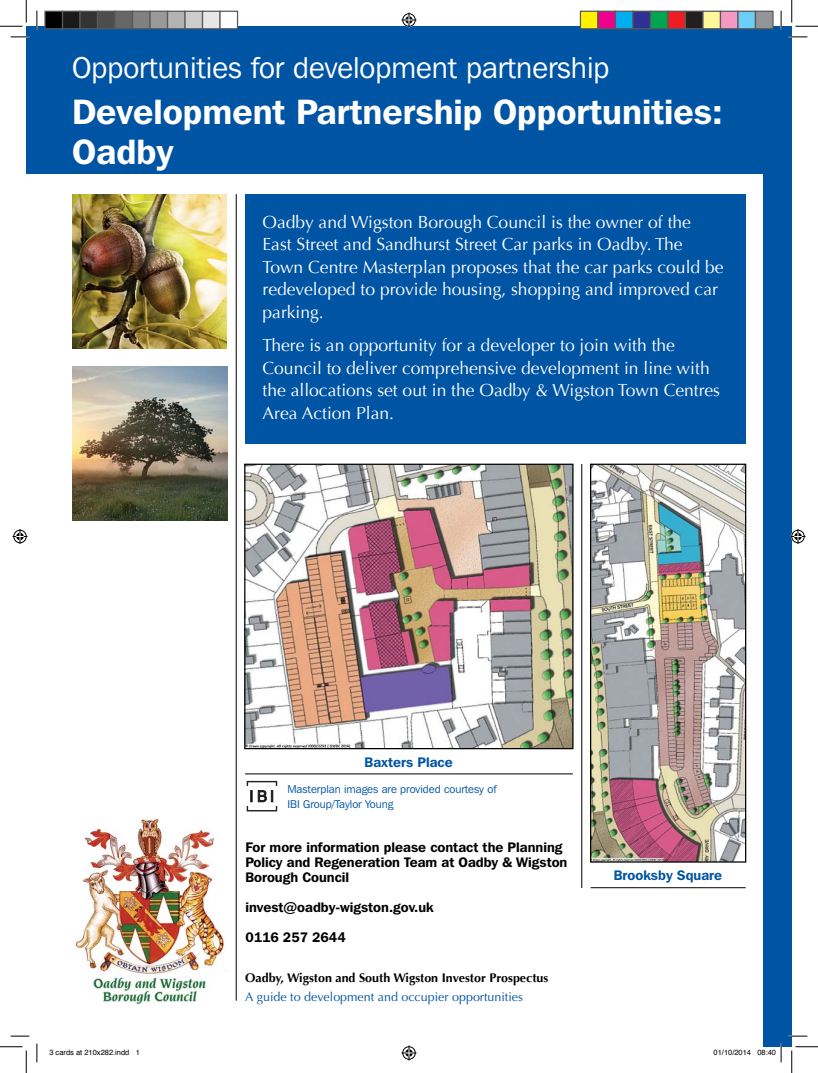
<style>
.page{position:relative;width:818px;height:1073px;background:#fff}
.page>*{position:absolute;margin:0;border:0;box-sizing:border-box;transform-origin:0 0}
.t1{font:600 35px/40px "Franklin Gothic IT Cby BT";color:#fff}
.t2{font:30px "Franklin Gothic IT Cby BT";color:#fff}
.t3{font:17.5px/22.5px "Optima";color:#fff}
.t4{font:600 13.75px/15px "Franklin Gothic IT Cby BT";color:#000}
.t5{font:600 13.75px "Franklin Gothic IT Cby BT";color:#0054a4}
.t6{font:700 12.5px "Optima";color:#000}
.t7{font:12.5px "Optima";color:#0054a4}
.t8{font:11.25px/15px "Franklin Gothic IT Cby BT";color:#0054a4}
.t9{font:7.5px "Helvetica";color:#000}
</style>
<div class="page">
<div style="left:763px;top:53px;width:29px;height:994px;background:#0054a4"></div>
<div style="left:245px;top:194px;width:500px;height:249px;background:#0054a4"></div>
<svg style="left:791px;top:1047px;width:27px;height:26px"></svg>
<svg style="left:0;top:1047px;width:27px;height:26px"></svg>
<svg style="left:791px;top:0;width:27px;height:27px"></svg>
<svg style="left:0;top:0;width:27px;height:27px"></svg>
<svg style="left:37px;top:1044px;width:1px;height:18px"></svg>
<svg style="left:11px;top:1036px;width:18px;height:1px"></svg>
<svg style="left:780px;top:1044px;width:2px;height:18px"></svg>
<svg style="left:788px;top:1035px;width:19px;height:2px"></svg>
<hr style="left:236px;top:194px;width:1px;height:807px;background:#000">
<hr style="left:245px;top:774px;width:328px;height:1px;background:#000">
<hr style="left:581px;top:464px;width:1px;height:424px;background:#000">
<div style="left:247px;top:781px;width:30px;height:30px;border:1px solid #231f20"></div>
<svg style="left:244px;top:786px;width:36px;height:20px"></svg>
<hr style="left:591px;top:887px;width:155px;height:1px;background:#000">
<div style="left:26px;top:26px;width:766px;height:147px;background:#0054a4"></div>
<svg style="left:11px;top:36px;width:18px;height:2px"></svg>
<svg style="left:788px;top:36px;width:19px;height:2px"></svg>
<svg style="left:36px;top:11px;width:2px;height:18px"></svg>
<svg style="left:780px;top:11px;width:2px;height:18px"></svg>
<svg style="left:401px;top:13px;width:15px;height:15px"></svg>
<div style="left:45px;top:11px;width:18px;height:18px;background:#000"></div>
<div style="left:44px;top:11px;width:19px;height:18px;border:1px solid #595959"></div>
<div style="left:63px;top:11px;width:17px;height:18px;background:#1a1a1a"></div>
<div style="left:62px;top:11px;width:19px;height:18px;border:1px solid #595959"></div>
<div style="left:80px;top:11px;width:18px;height:18px;background:#333"></div>
<div style="left:79px;top:11px;width:19px;height:18px;border:1px solid #595959"></div>
<div style="left:98px;top:11px;width:17px;height:18px;background:#4d4d4d"></div>
<div style="left:97px;top:11px;width:19px;height:18px;border:1px solid #595959"></div>
<div style="left:115px;top:11px;width:18px;height:18px;background:#666"></div>
<div style="left:114px;top:11px;width:19px;height:18px;border:1px solid #595959"></div>
<div style="left:133px;top:11px;width:17px;height:18px;background:#808080"></div>
<div style="left:132px;top:11px;width:19px;height:18px;border:1px solid #595959"></div>
<div style="left:150px;top:11px;width:18px;height:18px;background:#999"></div>
<div style="left:149px;top:11px;width:19px;height:18px;border:1px solid #595959"></div>
<div style="left:168px;top:11px;width:17px;height:18px;background:#b3b3b3"></div>
<div style="left:167px;top:11px;width:19px;height:18px;border:1px solid #595959"></div>
<div style="left:185px;top:11px;width:18px;height:18px;background:#ccc"></div>
<div style="left:184px;top:11px;width:19px;height:18px;border:1px solid #595959"></div>
<div style="left:203px;top:11px;width:17px;height:18px;background:#e6e6e6"></div>
<div style="left:202px;top:11px;width:19px;height:18px;border:1px solid #595959"></div>
<div style="left:220px;top:11px;width:18px;height:18px;background:#fff"></div>
<div style="left:219px;top:11px;width:19px;height:18px;border:1px solid #595959"></div>
<div style="left:580px;top:11px;width:18px;height:18px;background:#fff101"></div>
<div style="left:580px;top:11px;width:18px;height:18px;border:1px solid #595959"></div>
<div style="left:598px;top:11px;width:17px;height:18px;background:#ed028c"></div>
<div style="left:597px;top:11px;width:19px;height:18px;border:1px solid #595959"></div>
<div style="left:615px;top:11px;width:18px;height:18px;background:#00aeef"></div>
<div style="left:615px;top:11px;width:18px;height:18px;border:1px solid #595959"></div>
<div style="left:633px;top:11px;width:17px;height:18px;background:#2e3092"></div>
<div style="left:632px;top:11px;width:19px;height:18px;border:1px solid #595959"></div>
<div style="left:650px;top:11px;width:18px;height:18px;background:#00a54f"></div>
<div style="left:650px;top:11px;width:18px;height:18px;border:1px solid #595959"></div>
<div style="left:668px;top:11px;width:17px;height:18px;background:#ee1d23"></div>
<div style="left:667px;top:11px;width:19px;height:18px;border:1px solid #595959"></div>
<div style="left:685px;top:11px;width:18px;height:18px;background:#231f20"></div>
<div style="left:685px;top:11px;width:18px;height:18px;border:1px solid #595959"></div>
<div style="left:703px;top:11px;width:17px;height:18px;background:#fff79a"></div>
<div style="left:702px;top:11px;width:19px;height:18px;border:1px solid #595959"></div>
<div style="left:720px;top:11px;width:18px;height:18px;background:#f499c2"></div>
<div style="left:720px;top:11px;width:18px;height:18px;border:1px solid #595959"></div>
<div style="left:738px;top:11px;width:17px;height:18px;background:#6bcff6"></div>
<div style="left:737px;top:11px;width:19px;height:18px;border:1px solid #595959"></div>
<div style="left:755px;top:11px;width:18px;height:18px;background:#939598"></div>
<div style="left:755px;top:11px;width:18px;height:18px;border:1px solid #595959"></div>
<img style="left:73px;top:366px;width:154px;height:155px">
<img style="left:72px;top:194px;width:155px;height:155px">
<svg style="left:13px;top:529px;width:15px;height:15px"></svg>
<img style="left:246px;top:466px;width:325px;height:281px">
<div style="left:244px;top:464px;width:329px;height:285px;border:1px solid #000"></div>
<img style="left:592px;top:466px;width:152px;height:395px">
<div style="left:590px;top:464px;width:156px;height:399px;border:1px solid #000"></div>
<svg style="left:790px;top:529px;width:15px;height:15px"></svg>
<img style="left:75px;top:818px;width:149px;height:186px">
<svg style="left:258px;top:790px;width:15px;height:12px"></svg>
<svg style="left:401px;top:1045px;width:15px;height:15px"></svg>
<p class="t2" style="left:72px;top:49px;width:539px">Opportunities for development partnership</p>
<p class="t1" style="left:72px;top:91px;width:652px">Development Partnership Opportunities:<br>Oadby</p>
<h1 class="t3" style="left:262px;top:211px;width:463px">Oadby and Wigston Borough Council is the owner of the East Street and Sandhurst Street Car parks in Oadby. The Town Centre Masterplan proposes that the car parks could be redeveloped to provide housing, shopping and improved car parking.</h1>
<h2 class="t3" style="left:262px;top:334px;width:459px">There is an opportunity for a developer to join with the Council to deliver comprehensive development in line with the allocations set out in the Oadby &amp; Wigston Town Centres Area Action Plan.</h2>
<p class="t5" style="left:365px;top:754px;width:90px">Baxters Place</p>
<p class="t8" style="left:287px;top:781px;width:211px">Masterplan images are provided courtesy of<br>IBI Group/Taylor Young</p>
<p class="t4" style="left:245px;top:839px;width:324px">For more information please contact the Planning<br>Policy and Regeneration Team at Oadby &amp; Wigston<br>Borough Council</p>
<p class="t4" style="left:245px;top:892px;width:190px;line-height:30px">invest@oadby-wigston.gov.uk<br>0116 257 2644</p>
<p class="t6" style="left:245px;top:971px;width:305px">Oadby, Wigston and South Wigston Investor Prospectus</p>
<p class="t7" style="left:245px;top:989px;width:279px">A guide to development and occupier opportunities</p>
<p class="t5" style="left:614px;top:866px;width:110px">Brooksby Square</p>
<p class="t9" style="left:49px;top:1046px;width:92px">3 cards at 210x282.indd 1</p>
<p class="t9" style="left:713px;top:1046px;width:64px">01/10/2014 08:40</p>
</div>
